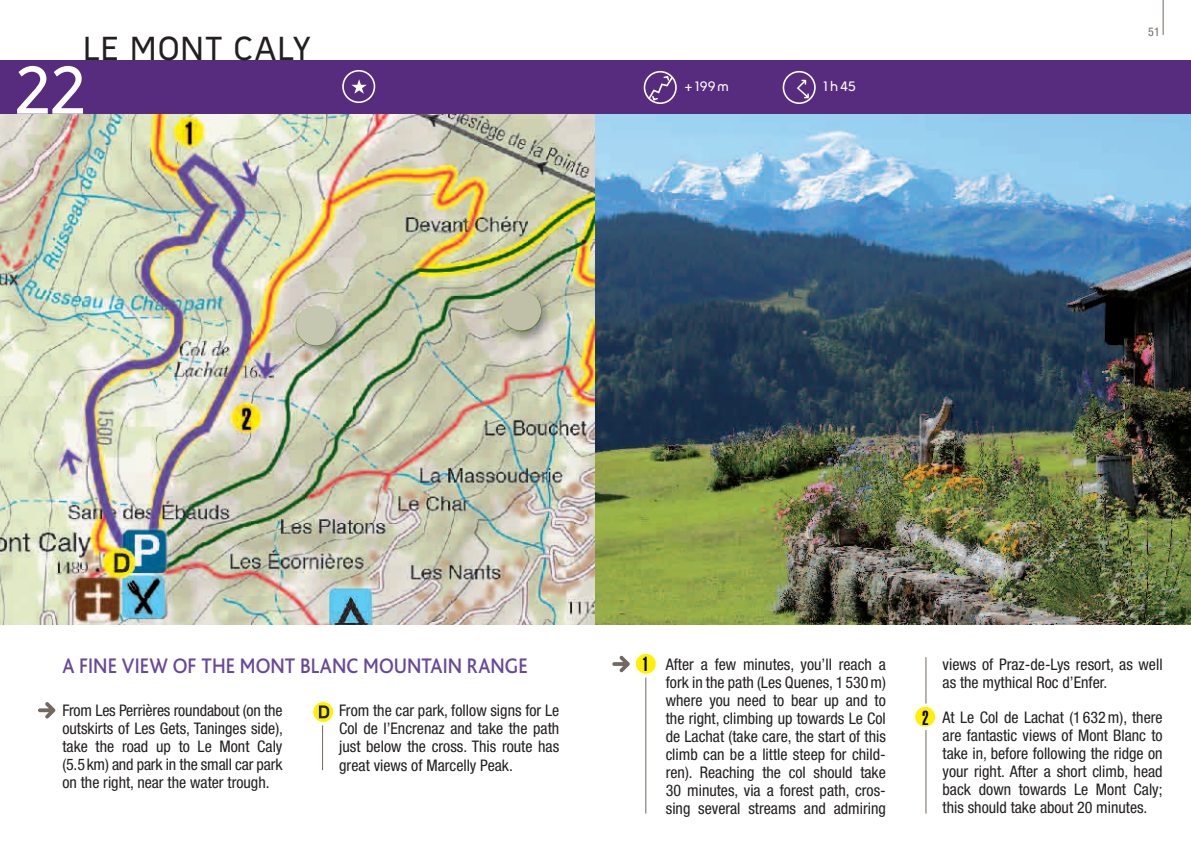
<style>
.page{position:relative;width:1191px;height:851px;background:#fff}
.page>*{position:absolute;margin:0;border:0;box-sizing:border-box;transform-origin:0 0}
.t1{font:700 78.6px "FNAC Demi";color:#fff}
.t2{font:700 39px "FNAC Demi";color:#231f20}
.t3{font:500 22px "Bliss";letter-spacing:.005em;color:#67479c;scale:.9 1}
.t4{font:900 extra-condensed 20px "Helvetica";color:#000}
.t5{font:condensed 16px/18px "Helvetica Neue";color:#231f20;text-align:justify}
.t6{font:700 16px "FNAC Demi";letter-spacing:.06em;color:#fff}
.t7{font:condensed 12px "Helvetica Neue";color:#726861}
</style>
<div class="page">
<img style="left:0;top:113px;width:595px;height:511px">
<div style="left:296px;top:305px;width:40px;height:40px;background:#c6c7b1;border-radius:50%"></div>
<div style="left:501px;top:291px;width:40px;height:39px;background:#c0c0a9;border-radius:50%"></div>
<img style="left:595px;top:113px;width:596px;height:511px">
<div style="left:0;top:60px;width:1191px;height:53px;background:#572b7e"></div>
<hr style="left:1162px;top:0;width:1px;height:35px;background:#726861">
<svg style="left:612px;top:655px;width:18px;height:17px"></svg>
<hr style="left:645px;top:677px;width:1px;height:136px;background:#726861">
<div style="left:636px;top:653px;width:20px;height:20px;background:#fff101;border-radius:50%"></div>
<div style="left:915px;top:706px;width:20px;height:20px;background:#fff101;border-radius:50%"></div>
<hr style="left:925px;top:657px;width:1px;height:46px;background:#726861">
<hr style="left:925px;top:730px;width:1px;height:83px;background:#726861">
<div style="left:782px;top:71px;width:33px;height:33px;border:2px solid #fff;border-radius:50%"></div>
<svg style="left:797px;top:80px;width:12px;height:18px"></svg>
<svg style="left:38px;top:702px;width:17px;height:16px"></svg>
<hr style="left:322px;top:725px;width:1px;height:45px;background:#726861">
<svg style="left:313px;top:702px;width:20px;height:19px"></svg>
<svg style="left:319px;top:705px;width:10px;height:13px"></svg>
<div style="left:643px;top:71px;width:34px;height:33px;border:2px solid #fff;border-radius:50%"></div>
<svg style="left:647px;top:75px;width:27px;height:26px"></svg>
<div style="left:342px;top:70px;width:33px;height:33px;border:2px solid #fff;border-radius:50%"></div>
<svg style="left:351px;top:79px;width:16px;height:15px"></svg>
<h2 class="t2" style="left:83px;top:30px;width:97px">LE MONT</h2>
<h2 class="t2" style="left:234px;top:30px;width:79px">CALY</h2>
<h1 class="t1" style="left:14px;top:53px;width:72px">22</h1>
<p class="t6" style="left:684px;top:79px;width:46px">+199M</p>
<p class="t6" style="left:823px;top:79px;width:34px">1H45</p>
<p class="t7" style="left:1148px;top:25px;width:13px">51</p>
<p class="t4" style="left:642px;top:652px;width:8px">1</p>
<h3 class="t3" style="left:62px;top:654px;width:490px">A FINE VIEW OF THE MONT BLANC MOUNTAIN RANGE</h3>
<p class="t5" style="left:666px;top:655px;width:221px">After a few minutes, you’ll reach a fork in the path (Les Quenes, 1 530m) where you need to bear up and to the right, climbing up towards Le Col de Lachat (take care, the start of this climb can be a little steep for child&shy;ren). Reaching the col should take 30 minutes, via a forest path, cros&shy;sing several streams and admiring</p>
<p class="t5" style="left:942px;top:655px;width:221px">views of Praz-de-Lys resort, as well as the mythical Roc d’Enfer.</p>
<p class="t5" style="left:62px;top:701px;width:222px">From Les Perrières roundabout (on the outskirts of Les Gets, Taninges side), take the road up to Le Mont Caly (5.5km) and park in the small car park on the right, near the water trough.</p>
<p class="t5" style="left:339px;top:701px;width:221px">From the car park, follow signs for Le Col de l’Encrenaz and take the path just below the cross. This route has great views of Marcelly Peak.</p>
<p class="t4" style="left:922px;top:706px;width:8px">2</p>
<p class="t5" style="left:942px;top:708px;width:221px">At Le Col de Lachat (1 632m), there are fantastic views of Mont Blanc to take in, before following the ridge on your right. After a short climb, head back down towards Le Mont Caly; this should take about 20 minutes.</p>
</div>
